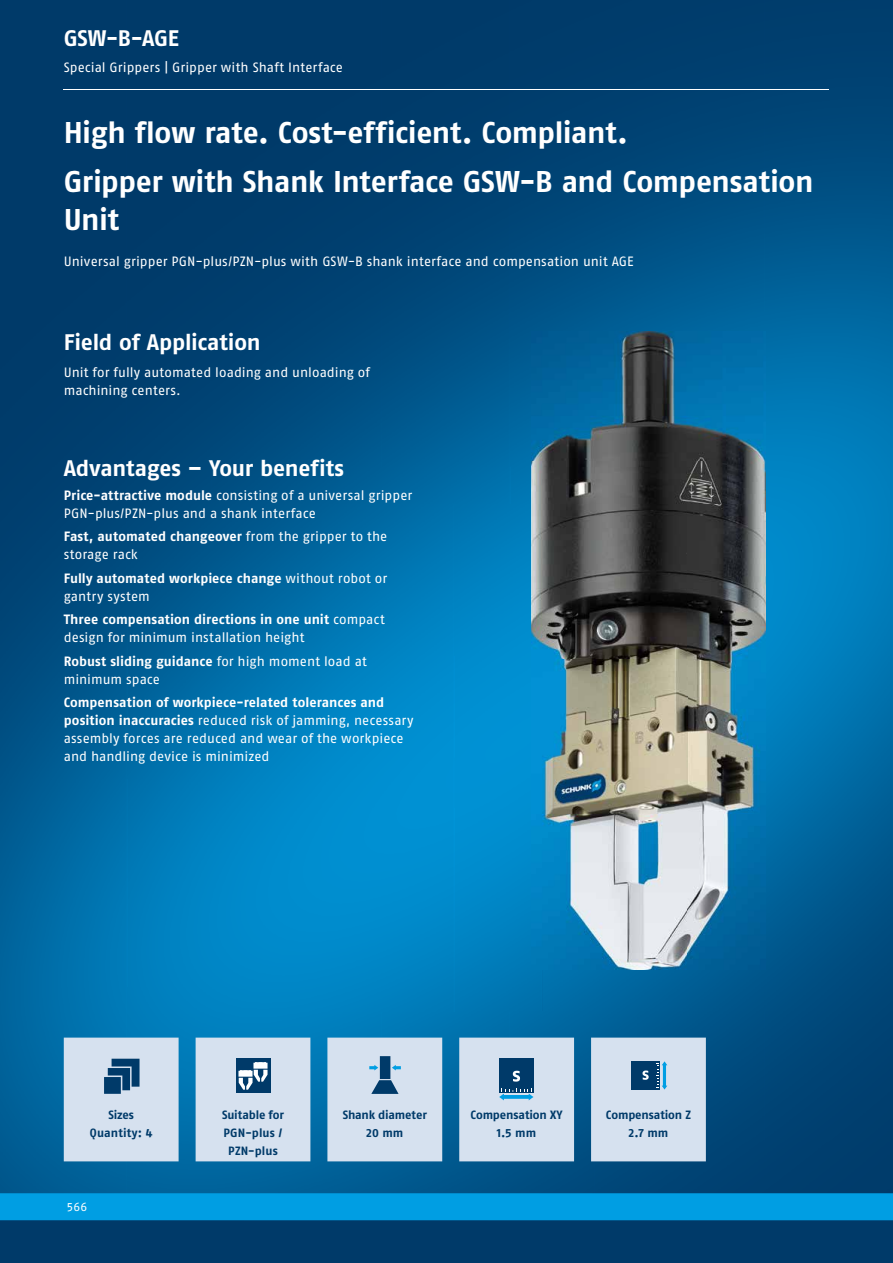
<style>
.page{position:relative;width:893px;height:1263px;background:#fff}
.page>*{position:absolute;margin:0;border:0;box-sizing:border-box;transform-origin:0 0}
.t1{font:700 30px/49.3px "SCHUNK Fago Pro";letter-spacing:-.01em;color:#fff}
.t2{font:700 22.5px "SCHUNK Fago Pro";letter-spacing:-.01em;color:#fff}
.t3{font:13.5px/18px "SCHUNK Fago Pro";color:#fff}
.t4{font:700 13.5px/18px "SCHUNK Fago Pro";letter-spacing:.005em;color:#fff}
.t5{font:700 12px/18px "SCHUNK Fago Pro";letter-spacing:-.005em;color:#003a69;text-align:center}
.t6{font:12px "SCHUNK Fago Pro";color:#fff}
.s1{font-weight:700}
.s2{font-weight:400}
</style>
<div class="page">
<img style="left:0;top:0;width:893px;height:311px">
<img style="left:0;top:311px;width:510px;height:156px">
<img style="left:510px;top:311px;width:383px;height:52px">
<img style="left:510px;top:363px;width:21px;height:142px">
<img style="left:766px;top:363px;width:127px;height:597px">
<img style="left:0;top:467px;width:127px;height:726px">
<img style="left:127px;top:467px;width:85px;height:260px">
<img style="left:212px;top:467px;width:298px;height:38px">
<img style="left:127px;top:727px;width:64px;height:260px">
<div style="left:127px;top:987px;width:128px;height:50px;background:#007fbe"></div>
<img style="left:255px;top:1011px;width:638px;height:132px">
<img style="left:127px;top:1143px;width:766px;height:50px">
<div style="left:0;top:1202px;width:893px;height:61px;background:#003a69"></div>
<div style="left:0;top:1193px;width:893px;height:27px;background:#009ee3"></div>
<img style="left:191px;top:505px;width:263px;height:506px">
<img style="left:454px;top:505px;width:77px;height:253px">
<img style="left:454px;top:758px;width:88px;height:253px">
<img style="left:542px;top:960px;width:351px;height:51px">
<hr style="left:64px;top:89px;width:765px;height:1px;background:#fff">
<img style="left:531px;top:332px;width:235px;height:638px">
<svg style="left:64px;top:1037px;width:642px;height:124px;background:#bbd1e5"></svg>
<svg style="left:104px;top:1059px;width:36px;height:35px"></svg>
<div style="left:236px;top:1059px;width:34px;height:34px;background:#003a69"></div>
<svg style="left:238px;top:1062px;width:30px;height:28px"></svg>
<svg style="left:369px;top:1065px;width:9px;height:5px"></svg>
<svg style="left:392px;top:1065px;width:9px;height:5px"></svg>
<div style="left:380px;top:1056px;width:10px;height:23px;background:#003a69"></div>
<svg style="left:371px;top:1080px;width:28px;height:14px"></svg>
<div style="left:499px;top:1059px;width:35px;height:34px;background:#003a69"></div>
<svg style="left:499px;top:1088px;width:34px;height:12px"></svg>
<svg style="left:513px;top:1071px;width:7px;height:10px"></svg>
<div style="left:631px;top:1061px;width:29px;height:28px;background:#003a69"></div>
<svg style="left:656px;top:1061px;width:11px;height:28px"></svg>
<svg style="left:642px;top:1070px;width:7px;height:10px"></svg>
<h2 class="t2" style="left:64px;top:24px;width:117px">GSW-B-AGE</h2>
<p class="t3" style="left:64px;top:59px;width:281px">Special Grippers | Gripper with Shaft Interface</p>
<h1 class="t1" style="left:64px;top:108px;width:751px">High flow rate. Cost-efficient. Compliant.<br>Gripper with Shank Interface GSW-B and Compensation</h1>
<h1 class="t1" style="left:64px;top:195px;width:57px">Unit</h1>
<p class="t3" style="left:64px;top:252px;width:571px">Universal gripper PGN-plus/PZN-plus with GSW-B shank interface and compensation unit AGE</p>
<h2 class="t2" style="left:64px;top:328px;width:198px">Field of Application</h2>
<p class="t3" style="left:64px;top:363px;width:308px">Unit for fully automated loading and unloading of machining centers .</p>
<h2 class="t2" style="left:64px;top:455px;width:282px">Advantages – Your benefits</h2>
<p class="t3" style="left:64px;top:486px;width:350px"><span class="s1">Price-attractive module</span> consisting of a universal gripper<br>PGN-plus/PZN-plus and a shank interface</p>
<p class="t3" style="left:64px;top:528px;width:325px"><span class="s1">Fast, automated changeover</span> from the gripper to the storage rack</p>
<p class="t4" style="left:64px;top:569px;width:325px">Fully automated workpiece change <span class="s2">without robot or gantry system</span></p>
<p class="t3" style="left:64px;top:611px;width:322px"><span class="s1">Three compensation directions in one unit</span> compact design for minimum installation height</p>
<p class="t3" style="left:64px;top:652px;width:305px"><span class="s1">Robust sliding guidance</span> for high moment load at minimum space</p>
<p class="t3" style="left:64px;top:694px;width:351px"><span class="s1">Compensation of workpiece-related tolerances and position inaccuracies</span> reduced risk of jamming, necessary assembly forces are reduced and wear of the workpiece and handling device is minimized</p>
<p class="t5" style="left:90px;top:1106px;width:64px">Sizes<br>Quantity: 4</p>
<p class="t5" style="left:222px;top:1106px;width:63px">Suitable for<br>PGN-plus /<br>PZN-plus</p>
<p class="t5" style="left:343px;top:1106px;width:86px">Shank diameter<br>20 mm</p>
<p class="t5" style="left:471px;top:1106px;width:94px">Compensation XY<br>1.5 mm</p>
<p class="t5" style="left:606px;top:1106px;width:87px">Compensation Z<br>2.7 mm</p>
<p class="t6" style="left:67px;top:1199px;width:22px">566</p>
</div>
